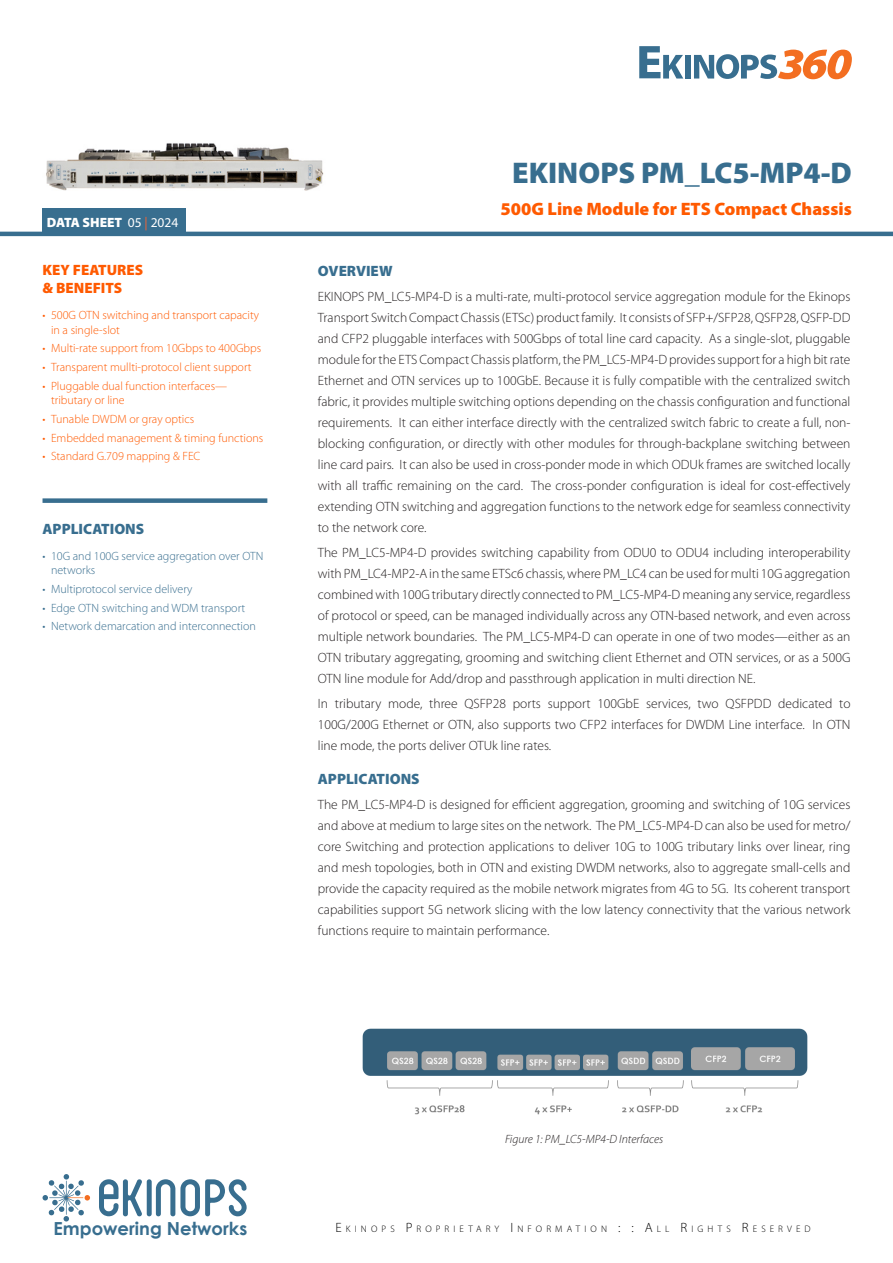
<style>
.page{position:relative;width:893px;height:1263px;background:#fff}
.page>*{position:absolute;margin:0;border:0;box-sizing:border-box;transform-origin:0 0}
.t1{font:900 30px "Myriad Pro";color:#386e8f}
.t2{font:900 18px "Myriad Pro";color:#ff5a00}
.t3{font:700 18px "Century Gothic";color:#386e8f}
.t4{font:900 15px "Myriad Pro";color:#386e8f}
.t5{font:900 15px "Myriad Pro";color:#ff5a00}
.t6{font:300 13.5px/21px "Myriad Pro";color:#231f20;text-align:justify}
.t7{font:900 13.5px "Myriad Pro";color:#fff}
.t8{font:300 12px/14.4px "Myriad Pro";color:#ff5a00}
.t9{font:300 12px/14.4px "Myriad Pro";color:#386e8f}
.t10{font:italic 300 12px "Myriad Pro";color:#231f20}
.t11{font:300 9.45px "Myriad Pro";letter-spacing:.435em;color:#000}
.s1{font-weight:400}
.s2{font-weight:400;color:#f26434}
.s3{font-size:13.5px}
</style>
<div class="page">
<div style="left:685px;top:55px;width:6px;height:24px;background:#386e8f"></div>
<svg style="left:694px;top:50px;width:158px;height:29px"></svg>
<svg style="left:639px;top:46px;width:44px;height:33px"></svg>
<hr style="left:0;top:232px;width:893px;height:4px;background:#386e8f">
<svg style="left:99px;top:1179px;width:148px;height:37px"></svg>
<svg style="left:43px;top:1174px;width:47px;height:47px"></svg>
<img style="left:46px;top:143px;width:278px;height:48px">
<div style="left:43px;top:208px;width:143px;height:26px;background:#386e8f"></div>
<div style="left:43px;top:498px;width:224px;height:5px;background:#386e8f"></div>
<img style="left:362px;top:1028px;width:446px;height:87px">
<p class="t7" style="left:47px;top:213px;width:133px">DATA SHEET <span class="s1">05</span> <span class="s2">|</span> <span class="s1">2024</span></p>
<p class="t5" style="left:43px;top:260px;width:102px">KEY FEATURES</p>
<p class="t5" style="left:43px;top:278px;width:81px">&amp; BENEFITS</p>
<p class="t8" style="left:51px;top:308px;width:210px;text-indent:-9px">• 500G OTN switching and transport capacity in a single-slot</p>
<p class="t8" style="left:43px;top:341px;width:220px">• Multi-rate support from 10Gbps to 400Gbps</p>
<p class="t8" style="left:43px;top:360px;width:211px">• Transparent mullti-protocol client support</p>
<p class="t8" style="left:51px;top:378px;width:178px;text-indent:-9px">• Pluggable dual function interfaces— tributary or line</p>
<p class="t8" style="left:43px;top:411px;width:153px">• Tunable DWDM or gray optics</p>
<p class="t8" style="left:43px;top:430px;width:222px">• Embedded management &amp; timing functions</p>
<p class="t8" style="left:43px;top:449px;width:159px">• Standard G.709 mapping &amp; FEC</p>
<p class="t4" style="left:43px;top:519px;width:103px">APPLICATIONS</p>
<p class="t9" style="left:51px;top:548px;width:214px;text-indent:-9px">• 10G and 100G service aggregation over OTN networks</p>
<p class="t9" style="left:43px;top:581px;width:152px">• Multiprotocol service delivery</p>
<p class="t9" style="left:43px;top:600px;width:204px">• Edge OTN switching and WDM transport</p>
<p class="t9" style="left:43px;top:619px;width:215px">• Network demarcation and interconnection</p>
<h1 class="t1" style="left:512px;top:153px;width:341px">EKINOPS PM_LC5-MP4-D</h1>
<h2 class="t2" style="left:500px;top:197px;width:353px">500G Line Module for ETS Compact Chassis</h2>
<p class="t4" style="left:318px;top:261px;width:76px">OVERVIEW</p>
<p class="t6" style="left:318px;top:286px;width:534px">EKINOPS PM_LC5-MP4-D is a multi-rate, multi-protocol service aggregation module for the Ekinops Transport Switch Compact Chassis (ETSc) product family. It consists of SFP+/SFP28, QSFP28, QSFP-DD and CFP2 pluggable interfaces with 500Gbps of total line card capacity. As a single-slot, pluggable module for the ETS Compact Chassis platform, the PM_LC5-MP4-D provides support for a high bit rate Ethernet and OTN services up to 100GbE. Because it is fully compatible with the centralized switch fabric, it provides multiple switching options depending on the chassis configuration and functional requirements. It can either interface directly with the centralized switch fabric to create a full, non&shy;blocking configuration, or directly with other modules for through-backplane switching between line card pairs. It can also be used in cross-ponder mode in which ODUk frames are switched locally with all traffic remaining on the card. The cross-ponder configuration is ideal for cost-effectively extending OTN switching and aggregation functions to the network edge for seamless connectivity to the network core.</p>
<p class="t6" style="left:318px;top:542px;width:534px">The PM_LC5-MP4-D provides switching capability from ODU0 to ODU4 including interoperability with PM_LC4-MP2-A in the same ETSc6 chassis, where PM_LC4 can be used for multi 10G aggregation combined with 100G tributary directly connected to PM_LC5-MP4-D meaning any service, regardless of protocol or speed, can be managed individually across any OTN-based network, and even across multiple network boundaries. The PM_LC5-MP4-D can operate in one of two modes—either as an OTN tributary aggregating, grooming and switching client Ethernet and OTN services, or as a 500G OTN line module for Add/drop and passthrough application in multi direction NE.</p>
<p class="t6" style="left:318px;top:693px;width:534px">In tributary mode, three QSFP28 ports support 100GbE services, two QSFPDD dedicated to 100G/200G Ethernet or OTN, also supports two CFP2 interfaces for DWDM Line interface. In OTN line mode, the ports deliver OTUk line rates.</p>
<p class="t4" style="left:318px;top:769px;width:103px">APPLICATIONS</p>
<p class="t6" style="left:318px;top:794px;width:534px">The PM_LC5-MP4-D is designed for efficient aggregation, grooming and switching of 10G services and above at medium to large sites on the network. The PM_LC5-MP4-D can also be used for metro/ core Switching and protection applications to deliver 10G to 100G tributary links over linear, ring and mesh topologies, both in OTN and existing DWDM networks, also to aggregate small-cells and provide the capacity required as the mobile network migrates from 4G to 5G. Its coherent transport capabilities support 5G network slicing with the low latency connectivity that the various network functions require to maintain performance.</p>
<p class="t10" style="left:505px;top:1132px;width:160px">Figure 1: PM_LC5-MP4-D Interfaces</p>
<h2 class="t3" style="left:54px;top:1214px;width:195px">Empowering Networks</h2>
<p class="t11" style="left:336px;top:1223px;width:476px"><span class="s3">E</span>KINOPS <span class="s3">P</span> ROPRIE TARY <span class="s3">I</span> NFORMATION <span class="s3">: : A</span>LL <span class="s3">R</span> IGHTS <span class="s3">R</span> E SERVED</p>
</div>
